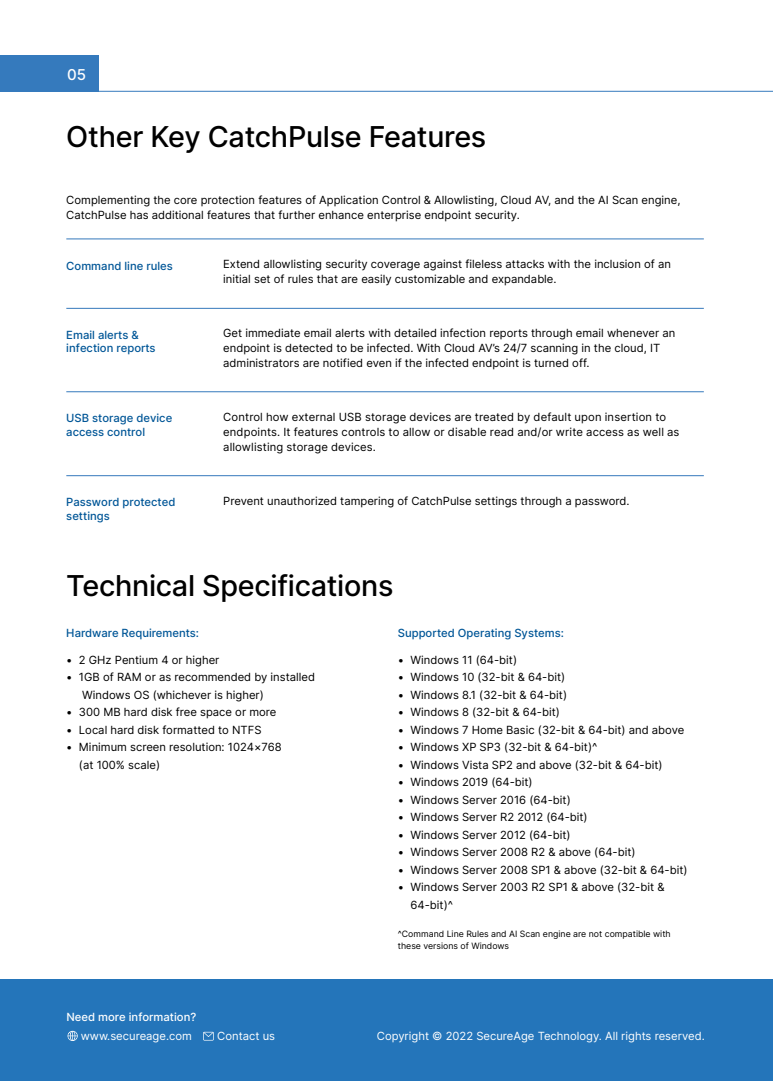
<style>
.page{position:relative;width:773px;height:1081px;background:#fff}
.page>*{position:absolute;margin:0;border:0;box-sizing:border-box;transform-origin:0 0}
.t1{font:500 28.75px "Inter";letter-spacing:-.01em;color:#000}
.t2{font:500 15px "Inter";color:#fff}
.t3{font:11.25px/15px "Inter";color:#000}
.t4{font:500 11.25px/13.5px "Inter";color:#005697}
.t5{font:11.25px "Inter";color:#fff}
.t6{font:500 11.25px "Inter";color:#fff}
.t7{font:8.75px/11.2px "Inter";color:#000}
</style>
<div class="page">
<hr style="left:66px;top:239px;width:637px;height:1px;background:#3579bc">
<hr style="left:66px;top:308px;width:637px;height:1px;background:#3579bc">
<hr style="left:66px;top:391px;width:637px;height:1px;background:#3579bc">
<hr style="left:66px;top:475px;width:637px;height:1px;background:#3579bc">
<div style="left:0;top:979px;width:772px;height:102px;background:#2475ba"></div>
<hr style="left:29px;top:91px;width:743px;height:1px;background:#357abd">
<div style="left:0;top:56px;width:99px;height:36px;background:#357abd"></div>
<svg style="left:203px;top:1032px;width:11px;height:8px"></svg>
<svg style="left:68px;top:1031px;width:10px;height:10px"></svg>
<h2 class="t2" style="left:67px;top:63px;width:20px">05</h2>
<h1 class="t1" style="left:66px;top:116px;width:421px">Other Key CatchPulse Features</h1>
<p class="t3" style="left:66px;top:193px;width:615px">Complementing the core protection features of Application Control &amp; Allowlisting, Cloud AV, and the AI Scan engine,<br>CatchPulse has additional features that further enhance enterprise endpoint security.</p>
<p class="t4" style="left:66px;top:258px;width:108px">Command line rules</p>
<p class="t3" style="left:223px;top:256px;width:449px">Extend allowlisting security coverage against fileless attacks with the inclusion of an initial set of rules that are easily customizable and expandable.</p>
<p class="t4" style="left:66px;top:328px;width:91px">Email alerts &amp; infection reports</p>
<p class="t3" style="left:223px;top:326px;width:453px">Get immediate email alerts with detailed infection reports through email whenever an endpoint is detected to be infected. With Cloud AV’s 24/7 scanning in the cloud, IT administrators are notified even if the infected endpoint is turned off.</p>
<p class="t4" style="left:66px;top:411px;width:107px">USB storage device access control</p>
<p class="t3" style="left:223px;top:409px;width:457px">Control how external USB storage devices are treated by default upon insertion to endpoints. It features controls to allow or disable read and/or write access as well as allowlisting storage devices.</p>
<p class="t4" style="left:66px;top:495px;width:111px">Password protected settings</p>
<p class="t3" style="left:223px;top:493px;width:408px">Prevent unauthorized tampering of CatchPulse settings through a password.</p>
<h1 class="t1" style="left:66px;top:565px;width:328px">Technical Specifications</h1>
<p class="t4" style="left:66px;top:626px;width:134px">Hardware Requirements:</p>
<p class="t3" style="left:66px;top:652px;width:154px">• 2 GHz Pentium 4 or higher</p>
<p class="t3" style="left:82px;top:668px;width:234px;line-height:17.5px;text-indent:-16px">• 1GB of RAM or as recommended by installed<br>Windows OS (whichever is higher)</p>
<p class="t3" style="left:66px;top:704px;width:211px">• 300 MB hard disk free space or more</p>
<p class="t3" style="left:66px;top:722px;width:197px">• Local hard disk formatted to NTFS</p>
<p class="t3" style="left:79px;top:738px;width:204px;line-height:17.5px;text-indent:-13px">• Minimum screen resolution: 1024×768 (at 100% scale)</p>
<p class="t6" style="left:67px;top:1008px;width:131px">Need more information?</p>
<p class="t4" style="left:398px;top:626px;width:167px">Supported Operating Systems:</p>
<p class="t3" style="left:398px;top:652px;width:121px">• Windows 11 (64-bit)</p>
<p class="t3" style="left:398px;top:669px;width:169px">• Windows 10 (32-bit &amp; 64-bit)</p>
<p class="t3" style="left:398px;top:687px;width:171px">• Windows 8.1 (32-bit &amp; 64-bit)</p>
<p class="t3" style="left:398px;top:704px;width:164px">• Windows 8 (32-bit &amp; 64-bit)</p>
<p class="t3" style="left:398px;top:722px;width:288px">• Windows 7 Home Basic (32-bit &amp; 64-bit) and above</p>
<p class="t3" style="left:398px;top:739px;width:201px">• Windows XP SP3 (32-bit &amp; 64-bit)^</p>
<p class="t3" style="left:398px;top:757px;width:266px">• Windows Vista SP2 and above (32-bit &amp; 64-bit)</p>
<p class="t3" style="left:398px;top:774px;width:136px">• Windows 2019 (64-bit)</p>
<p class="t3" style="left:398px;top:792px;width:174px">• Windows Server 2016 (64-bit)</p>
<p class="t3" style="left:398px;top:809px;width:191px">• Windows Server R2 2012 (64-bit)</p>
<p class="t3" style="left:398px;top:827px;width:174px">• Windows Server 2012 (64-bit)</p>
<p class="t3" style="left:398px;top:844px;width:239px">• Windows Server 2008 R2 &amp; above (64-bit)</p>
<p class="t3" style="left:398px;top:862px;width:291px">• Windows Server 2008 SP1 &amp; above (32-bit &amp; 64-bit)</p>
<p class="t3" style="left:410px;top:878px;width:255px;line-height:17.5px;text-indent:-13px">• Windows Server 2003 R2 SP1 &amp; above (32-bit &amp;<br>64-bit)^</p>
<p class="t7" style="left:398px;top:928px;width:274px">^Command Line Rules and AI Scan engine are not compatible with these versions of Windows</p>
<p class="t5" style="left:81px;top:1028px;width:113px">www.secureage.com</p>
<p class="t5" style="left:217px;top:1028px;width:59px">Contact us</p>
<p class="t5" style="left:377px;top:1028px;width:329px">Copyright © 2022 SecureAge Technology. All rights reserved.</p>
</div>
